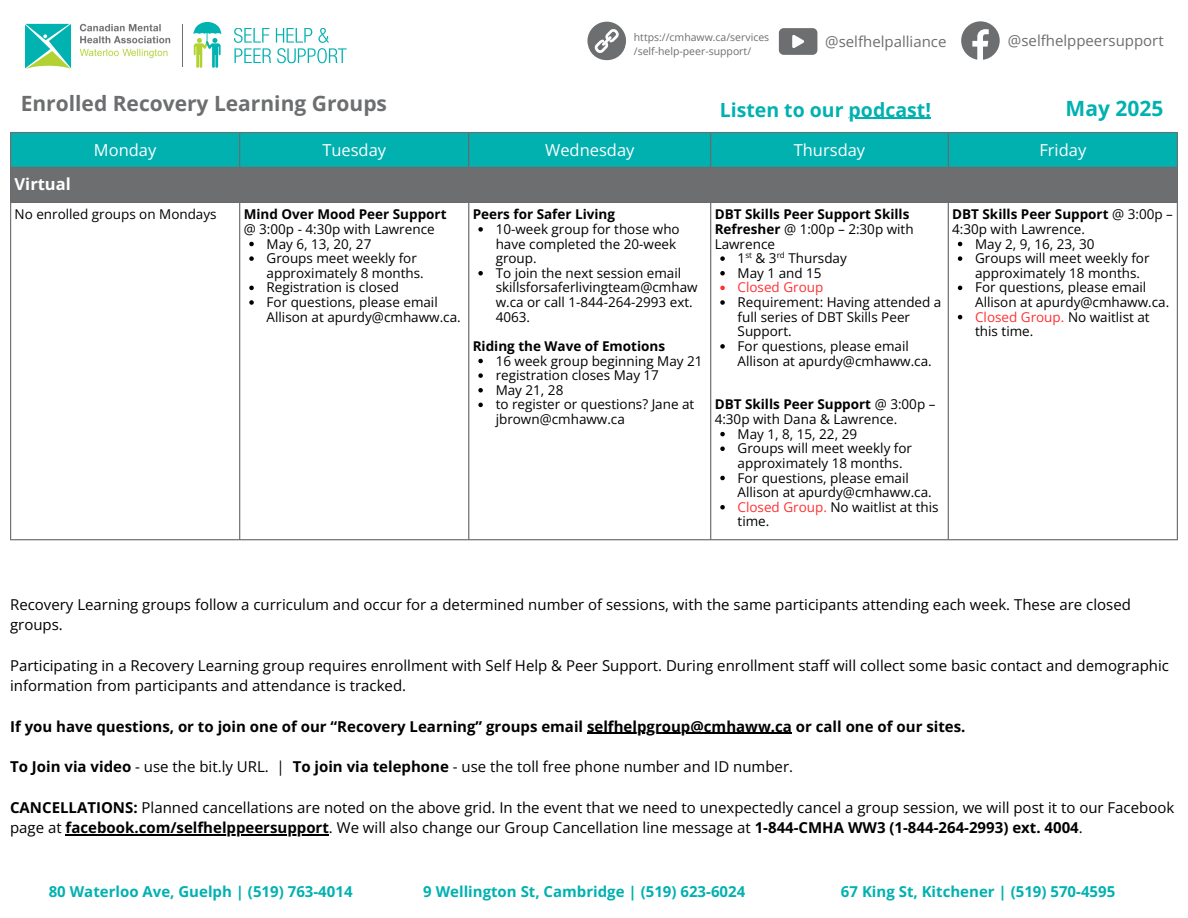
<style>
.page{position:relative;width:1188px;height:918px;background:#fff}
.page>*{position:absolute;margin:0;border:0;box-sizing:border-box;transform-origin:0 0}
.t1{font:700 21px "Open Sans";color:#6d6e70}
.t2{font:700 21px "Open Sans";color:#00b1b0}
.t3{font:700 19.5px "Open Sans";color:#00b1b0}
.t4{font:16.5px "Open Sans";color:#fff}
.t5{font:700 16.5px "Open Sans";color:#fff}
.t6{font:15px/20.2px "Open Sans";color:#000}
.t7{font:700 15px "Open Sans";color:#000}
.t8{font:700 15px "Open Sans";color:#00b1b0}
.t9{font:15px "Open Sans";color:#6d6e70}
.t10{font:13.5px/14.7px "Open Sans";color:#000}
.t11{font:700 13.5px/14.7px "Open Sans";color:#000}
.t12{font:13.5px "Open Sans";color:#ff3131}
.t13{font:10.5px/14px "Open Sans";color:#6d6e70}
.t14{font:8.1px "Open Sans";color:#000}
.s1{font-weight:400}
.s2{font-weight:700}
.s3{color:#ff3131}
</style>
<div class="page">
<div style="left:11px;top:133px;width:1166px;height:34px;background:#00b1b0"></div>
<div style="left:10px;top:167px;width:1168px;height:36px;background:#6d6e70"></div>
<svg style="left:249px;top:242px;width:5px;height:4px"></svg>
<svg style="left:249px;top:256px;width:5px;height:5px"></svg>
<svg style="left:249px;top:286px;width:5px;height:4px"></svg>
<svg style="left:249px;top:300px;width:5px;height:5px"></svg>
<svg style="left:478px;top:227px;width:5px;height:5px"></svg>
<svg style="left:478px;top:271px;width:5px;height:5px"></svg>
<svg style="left:478px;top:359px;width:5px;height:4px"></svg>
<svg style="left:478px;top:373px;width:5px;height:5px"></svg>
<svg style="left:478px;top:388px;width:5px;height:5px"></svg>
<svg style="left:478px;top:403px;width:5px;height:4px"></svg>
<svg style="left:720px;top:256px;width:5px;height:5px"></svg>
<svg style="left:720px;top:271px;width:5px;height:5px"></svg>
<svg style="left:720px;top:286px;width:5px;height:4px"></svg>
<svg style="left:720px;top:300px;width:5px;height:5px"></svg>
<svg style="left:720px;top:344px;width:5px;height:5px"></svg>
<svg style="left:720px;top:432px;width:5px;height:4px"></svg>
<svg style="left:720px;top:447px;width:5px;height:4px"></svg>
<svg style="left:720px;top:476px;width:5px;height:4px"></svg>
<svg style="left:720px;top:505px;width:5px;height:5px"></svg>
<svg style="left:958px;top:242px;width:4px;height:4px"></svg>
<svg style="left:958px;top:256px;width:4px;height:5px"></svg>
<svg style="left:958px;top:286px;width:4px;height:4px"></svg>
<svg style="left:958px;top:315px;width:4px;height:4px"></svg>
<hr style="left:10px;top:133px;width:1px;height:406px;background:#6d6e70">
<hr style="left:239px;top:133px;width:1px;height:34px;background:#6d6e70">
<hr style="left:239px;top:203px;width:1px;height:336px;background:#6d6e70">
<hr style="left:468px;top:133px;width:1px;height:34px;background:#6d6e70">
<hr style="left:468px;top:203px;width:1px;height:336px;background:#6d6e70">
<hr style="left:710px;top:133px;width:1px;height:34px;background:#6d6e70">
<hr style="left:710px;top:203px;width:1px;height:336px;background:#6d6e70">
<hr style="left:948px;top:133px;width:1px;height:34px;background:#6d6e70">
<hr style="left:948px;top:203px;width:1px;height:336px;background:#6d6e70">
<hr style="left:1177px;top:133px;width:1px;height:406px;background:#6d6e70">
<hr style="left:10px;top:132px;width:1168px;height:1px;background:#6d6e70">
<hr style="left:10px;top:539px;width:1168px;height:1px;background:#6d6e70">
<svg style="left:25px;top:24px;width:46px;height:45px;background:#48c4ac"></svg>
<img style="left:79px;top:23px;width:92px;height:36px">
<hr style="left:182px;top:24px;width:1px;height:43px;background:#6d6e70">
<svg style="left:193px;top:22px;width:28px;height:46px"></svg>
<svg style="left:234px;top:28px;width:103px;height:35px"></svg>
<svg style="left:779px;top:28px;width:38px;height:27px"></svg>
<svg style="left:961px;top:21px;width:38px;height:39px"></svg>
<svg style="left:587px;top:22px;width:39px;height:39px"></svg>
<hr style="left:587px;top:733px;width:205px;height:1px;background:#000">
<hr style="left:66px;top:834px;width:263px;height:1px;background:#000">
<hr style="left:849px;top:118px;width:82px;height:1px;background:#00b1b0">
<h3 class="t13" style="left:634px;top:30px;width:137px">https://cmhaww.ca/services /self-help-peer-support/</h3>
<h3 class="t9" style="left:825px;top:31px;width:123px">@selfhelpalliance</h3>
<h2 class="t9" style="left:1008px;top:30px;width:157px">@selfhelppeersupport</h2>
<p class="t1" style="left:21px;top:89px;width:368px">Enrolled Recovery Learning Groups</p>
<p class="t2" style="left:1066px;top:93px;width:99px">May 2025</p>
<p class="t3" style="left:720px;top:96px;width:213px">Listen to our podcast!</p>
<p class="t4" style="left:94px;top:138px;width:64px">Monday</p>
<p class="t4" style="left:322px;top:138px;width:65px">Tuesday</p>
<p class="t4" style="left:545px;top:138px;width:91px">Wednesday</p>
<p class="t4" style="left:794px;top:138px;width:73px">Thursday</p>
<h3 class="t4" style="left:1039px;top:138px;width:48px">Friday</h3>
<p class="t5" style="left:15px;top:173px;width:58px">Virtual</p>
<h3 class="t10" style="left:15px;top:207px;width:204px">No enrolled groups on Mondays</h3>
<h1 class="t11" style="left:244px;top:207px;width:204px">Mind Over Mood Peer Support</h1>
<h1 class="t10" style="left:244px;top:221px;width:193px">@ 3:00p - 4:30p with Lawrence</h1>
<h1 class="t10" style="left:267px;top:236px;width:106px">May 6, 13, 20, 27</h1>
<p class="t10" style="left:267px;top:251px;width:159px">Groups meet weekly for approximately 8 months.</p>
<p class="t10" style="left:267px;top:280px;width:134px">Registration is closed</p>
<p class="t10" style="left:267px;top:294px;width:196px">For questions, please email<br>Allison at apurdy@cmhaww.ca.</p>
<p class="t11" style="left:473px;top:207px;width:144px">Peers for Safer Living</p>
<p class="t10" style="left:496px;top:221px;width:186px">10-week group for those who have completed the 20-week group.</p>
<p class="t10" style="left:496px;top:265px;width:204px">To join the next session email skillsforsaferlivingteam@cmhaw w.ca or call 1-844-264-2993 ext.<br>4063.</p>
<p class="t11" style="left:473px;top:338px;width:194px">Riding the Wave of Emotions</p>
<p class="t10" style="left:496px;top:353px;width:208px">16 week group beginning May 21</p>
<p class="t10" style="left:496px;top:368px;width:165px">registration closes May 17</p>
<p class="t10" style="left:496px;top:382px;width:69px">May 21, 28</p>
<p class="t10" style="left:496px;top:397px;width:200px">to register or questions? Jane at jbrown@cmhaww.ca</p>
<p class="t11" style="left:715px;top:207px;width:201px">DBT Skills Peer Support Skills<br>Refresher <span class="s1">@ 1:00p – 2:30p with<br>Lawrence</span></p>
<p class="t10" style="left:738px;top:251px;width:111px">1 &amp; 3 Thursday</p>
<p class="t14" style="left:745px;top:249px;width:8px">st</p>
<p class="t14" style="left:777px;top:249px;width:10px">rd</p>
<p class="t10" style="left:738px;top:265px;width:86px">May 1 and 15</p>
<p class="t12" style="left:738px;top:278px;width:87px">Closed Group</p>
<p class="t10" style="left:738px;top:294px;width:205px">Requirement: Having attended a full series of DBT Skills Peer<br>Support.</p>
<p class="t10" style="left:738px;top:338px;width:196px">For questions, please email<br>Allison at apurdy@cmhaww.ca.</p>
<p class="t10" style="left:715px;top:397px;width:222px"><span class="s2">DBT Skills Peer Support</span> @ 3:00p –<br>4:30p with Dana &amp; Lawrence.</p>
<p class="t10" style="left:738px;top:426px;width:121px">May 1, 8, 15, 22, 29</p>
<p class="t10" style="left:738px;top:441px;width:176px">Groups will meet weekly for approximately 18 months.</p>
<p class="t10" style="left:738px;top:470px;width:196px">For questions, please email<br>Allison at apurdy@cmhaww.ca.</p>
<p class="t10" style="left:738px;top:499px;width:203px"><span class="s3">Closed Group.</span> No waitlist at this time.</p>
<p class="t10" style="left:952px;top:207px;width:222px"><span class="s2">DBT Skills Peer Support</span> @ 3:00p –<br>4:30p with Lawrence.</p>
<p class="t10" style="left:975px;top:236px;width:121px">May 2, 9, 16, 23, 30</p>
<p class="t10" style="left:975px;top:251px;width:176px">Groups will meet weekly for approximately 18 months.</p>
<p class="t10" style="left:975px;top:280px;width:196px">For questions, please email<br>Allison at apurdy@cmhaww.ca.</p>
<p class="t10" style="left:975px;top:309px;width:176px"><span class="s3">Closed Group.</span> No waitlist at this time.</p>
<p class="t6" style="left:10px;top:594px;width:1122px">Recovery Learning groups follow a curriculum and occur for a determined number of sessions, with the same participants attending each week. These are closed groups.</p>
<p class="t6" style="left:10px;top:655px;width:1161px">Participating in a Recovery Learning group requires enrollment with Self Help &amp; Peer Support. During enrollment staff will collect some basic contact and demographic information from participants and attendance is tracked.</p>
<p class="t7" style="left:10px;top:716px;width:957px">If you have questions, or to join one of our “Recovery Learning” groups email selfhelpgroup@cmhaww.ca or call one of our sites.</p>
<p class="t6" style="left:10px;top:756px;width:784px"><span class="s2">To Join via video</span> - use the bit.ly URL. | <span class="s2">To join via telephone</span> - use the toll free phone number and ID number.</p>
<p class="t6" style="left:10px;top:797px;width:1166px"><span class="s2">CANCELLATIONS:</span> Planned cancellations are noted on the above grid. In the event that we need to unexpectedly cancel a group session, we will post it to our Facebook</p>
<h3 class="t7" style="left:10px;top:817px;width:1074px"><span class="s1">page at</span> facebook.com/selfhelppeersupport<span class="s1">. We will also change our Group Cancellation line message at</span> 1-844-CMHA WW3 (1-844-264-2993) ext. 4004<span class="s1">.</span></h3>
<p class="t8" style="left:49px;top:881px;width:305px">80 Waterloo Ave, Guelph | (519) 763-4014</p>
<p class="t8" style="left:423px;top:881px;width:324px">9 Wellington St, Cambridge | (519) 623-6024</p>
<p class="t8" style="left:841px;top:881px;width:276px">67 King St, Kitchener | (519) 570-4595</p>
</div>
